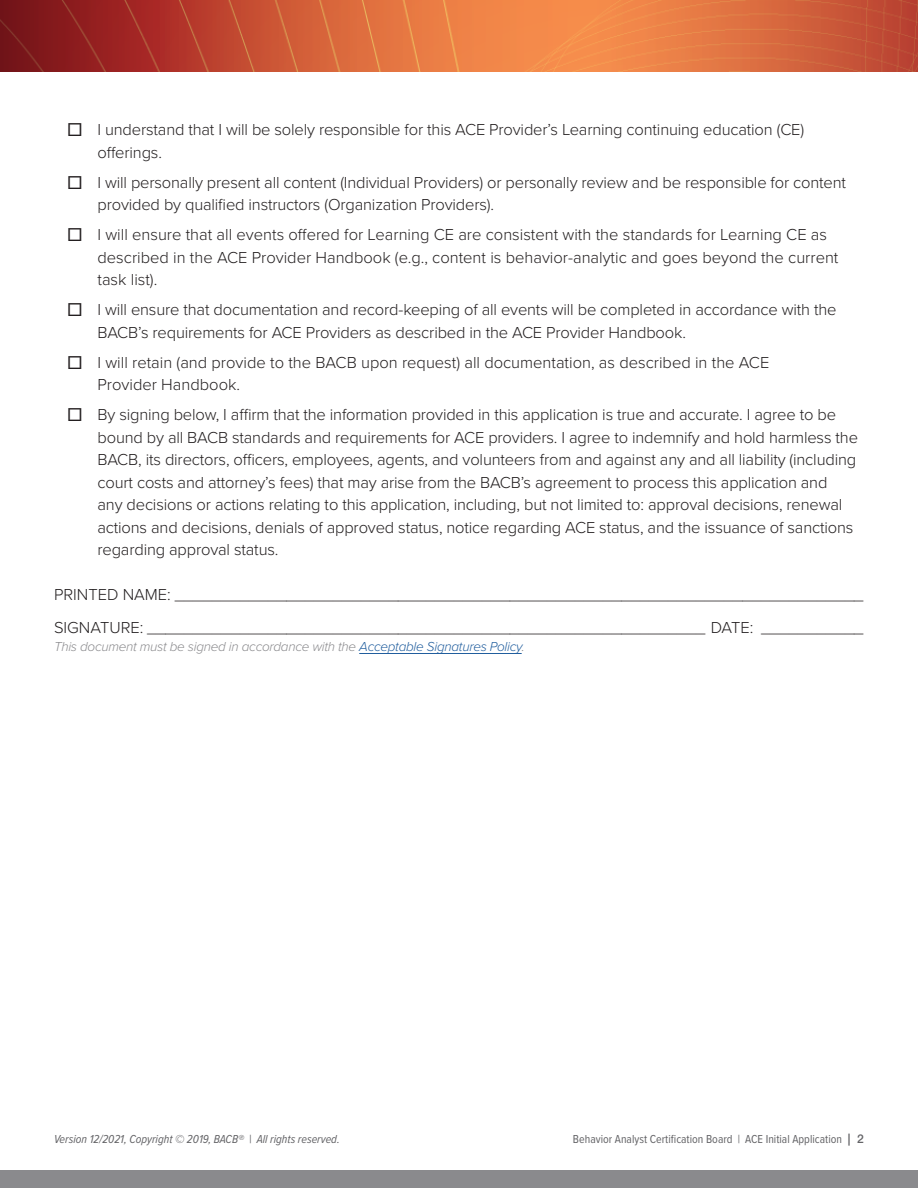
<style>
.page{position:relative;width:918px;height:1188px;background:#fff}
.page>*{position:absolute;margin:0;border:0;box-sizing:border-box;transform-origin:0 0}
.Body_Text{font:300 16.5px/22.5px "Proxima Nova";letter-spacing:-.01em;color:#231f20}
.Body_Text-2{font:italic 300 13.5px "Proxima Nova";letter-spacing:-.02em;color:#8a8a8d}
.t1{font:12px "Proxima Nova Cond";color:#636366}
.t2{font:italic 12px "Proxima Nova Cond";color:#636366}
.s1{font-weight:500;font-size:22.5px}
.s2{color:#215e9e}
.s3{font-family:"Helvetica Neue LT Pro";font-weight:500}
</style>
<div class="page">
<img style="left:0;top:0;width:918px;height:72px">
<div style="left:0;top:1171px;width:918px;height:17px;background:#8a8a8d"></div>
<hr style="left:359px;top:653px;width:163px;height:1px;background:#215e9e">
<hr style="left:359px;top:654px;width:163px;height:1px;background:#215e9e">
<p class="Body_Text" style="left:98px;top:118px;width:708px;line-height:22px;text-indent:-30px"><span class="s1">☐</span> I understand that I will be solely responsible for this ACE Provider’s Learning continuing education (CE) offerings.</p>
<p class="Body_Text" style="left:98px;top:141px;width:97px">(CE) offerings.</p>
<p class="Body_Text" style="left:98px;top:171px;width:750px;text-indent:-30px"><span class="s1">☐</span> I will personally present all content (Individual Providers) or personally review and be responsible for content provided by qualified instructors (Organization Providers).</p>
<p class="Body_Text" style="left:98px;top:223px;width:743px;text-indent:-30px"><span class="s1">☐</span> I will ensure that all events offered for Learning CE are consistent with the standards for Learning CE as described in the ACE Provider Handbook (e.g., content is behavior-analytic and goes beyond the current task list).</p>
<p class="Body_Text" style="left:98px;top:298px;width:741px;text-indent:-30px"><span class="s1">☐</span> I will ensure that documentation and record-keeping of all events will be completed in accordance with the<br>BACB’s requirements for ACE Providers as described in the ACE Provider Handbook.</p>
<p class="Body_Text" style="left:98px;top:351px;width:673px;text-indent:-30px"><span class="s1">☐</span> I will retain (and provide to the BACB upon request) all documentation, as described in the ACE<br>Provider Handbook.</p>
<p class="Body_Text" style="left:98px;top:403px;width:762px;text-indent:-30px"><span class="s1">☐</span> By signing below, I affirm that the information provided in this application is true and accurate. I agree to be bound by all BACB standards and requirements for ACE providers. I agree to indemnify and hold harmless the BACB, its directors, officers, employees, agents, and volunteers from and against any and all liability (including court costs and attorney’s fees) that may arise from the BACB’s agreement to process this application and<br>any decisions or actions relating to this application, including, but not limited to: approval decisions, renewal actions and decisions, denials of approved status, notice regarding ACE status, and the issuance of sanctions regarding approval status.</p>
<p class="Body_Text" style="left:54px;top:583px;width:811px">PRINTED NAME: __________________________________________________________________________</p>
<p class="Body_Text" style="left:54px;top:616px;width:811px">SIGNATURE: ____________________________________________________________ DATE: ___________</p>
<p class="Body_Text-2" style="left:54px;top:637px;width:472px">This document must be signed in accordance with the <span class="s2">Acceptable Signatures Policy</span>.</p>
<p class="Body_Text" style="left:298px;top:223px;width:6px">f</p>
<p class="Body_Text" style="left:239px;top:403px;width:14px">f</p>
<p class="Body_Text" style="left:243px;top:448px;width:14px">f</p>
<p class="Body_Text" style="left:543px;top:515px;width:10px">n</p>
<p class="t2" style="left:54px;top:1131px;width:287px">Version 12/2021, Copyright © 2019, BACB® | All rights reserved.</p>
<p class="t1" style="left:573px;top:1131px;width:293px">Behavior Analyst Certification Board | ACE Initial Application <span class="s3">| 2</span></p>
</div>
